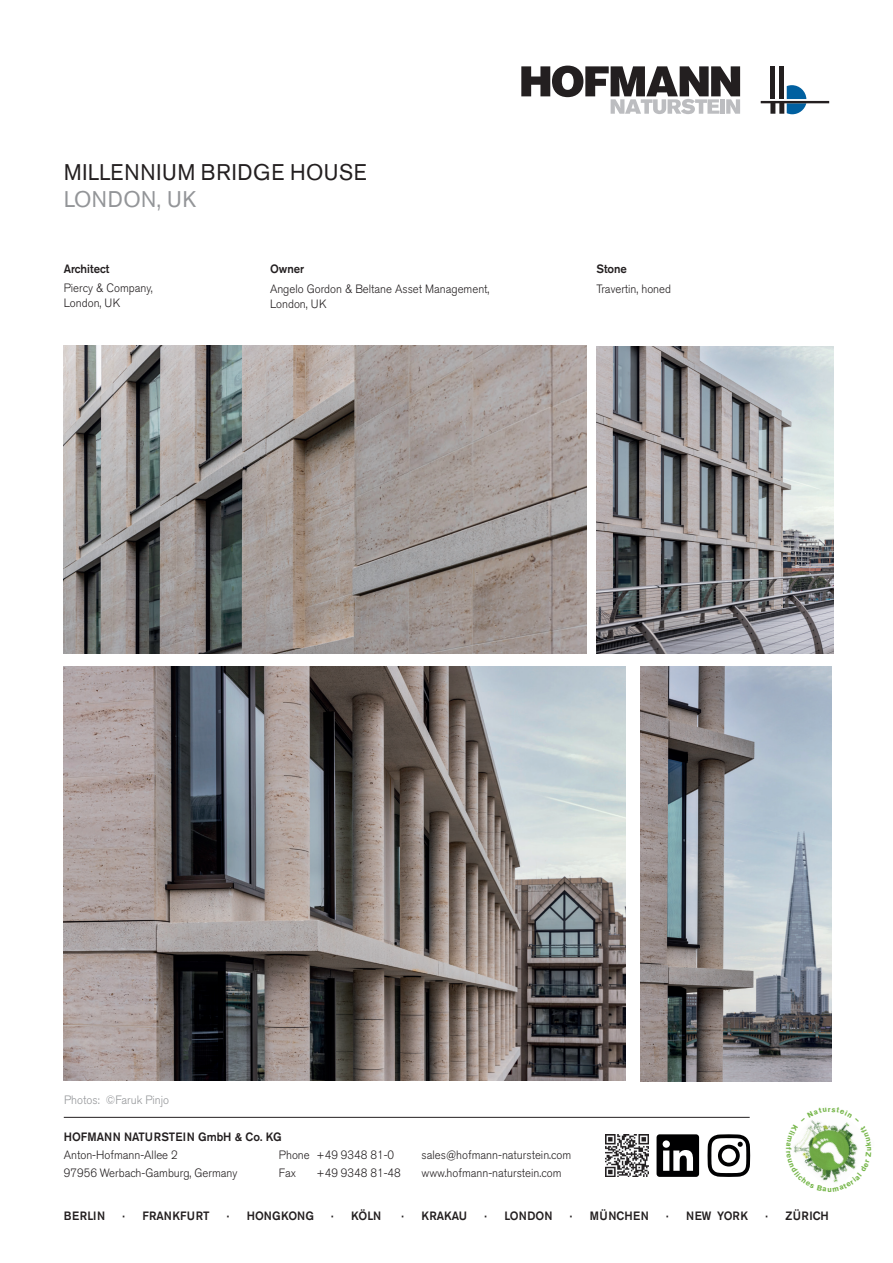
<style>
.page{position:relative;width:893px;height:1263px;background:#fff}
.page>*{position:absolute;margin:0;border:0;box-sizing:border-box;transform-origin:0 0}
.t1{font:22.5px "Akzidenz Grotesk BQ";letter-spacing:.04em;color:#231f20;scale:.95 1}
.t2{font:22.5px "Akzidenz Grotesk BQ";letter-spacing:.02em;color:#939598;scale:.95 1}
.t3{font:300 12px "Akzidenz Grotesk BQ";color:#231f20;scale:.95 1}
.t4{font:500 12px "Akzidenz Grotesk BQ";color:#231f20;scale:.95 1}
.t5{font:300 12px "Akzidenz Grotesk BQ";color:#939598;scale:.95 1}
.t6{font:500 12px "Akzidenz Grotesk BQ";letter-spacing:.02em;color:#231f20;scale:.95 1}
.t7{font:500 12px "Akzidenz Grotesk BQ";letter-spacing:.04em;color:#231f20;scale:.95 1}
.t8{font:700 7.5px "Akzidenz Grotesk BQ";color:#76b64a}
</style>
<div class="page">
<div style="left:770px;top:67px;width:5px;height:32px;background:#231f20"></div>
<div style="left:779px;top:67px;width:5px;height:32px;background:#231f20"></div>
<svg style="left:761px;top:85px;width:68px;height:29px"></svg>
<svg style="left:521px;top:66px;width:219px;height:48px"></svg>
<img style="left:606px;top:1134px;width:42px;height:43px">
<svg style="left:657px;top:1134px;width:42px;height:43px"></svg>
<svg style="left:708px;top:1134px;width:42px;height:43px"></svg>
<hr style="left:64px;top:1117px;width:686px;height:1px;background:#231f20">
<img style="left:64px;top:345px;width:522px;height:309px">
<img style="left:640px;top:666px;width:192px;height:416px">
<img style="left:596px;top:346px;width:237px;height:308px">
<img style="left:64px;top:666px;width:562px;height:414px">
<svg style="left:793px;top:1120px;width:65px;height:63px"></svg>
<p class="t1" style="left:64px;top:159px;width:320px">MILLENNIUM BRIDGE HOUSE</p>
<p class="t2" style="left:64px;top:186px;width:140px">LONDON, UK</p>
<p class="t4" style="left:64px;top:261px;width:50px">Architect</p>
<p class="t3" style="left:64px;top:281px;width:95px">Piercy &amp; Company,</p>
<p class="t3" style="left:64px;top:296px;width:61px">London, UK</p>
<p class="t4" style="left:270px;top:261px;width:37px">Owner</p>
<p class="t3" style="left:270px;top:282px;width:233px">Angelo Gordon &amp; Beltane Asset Management,</p>
<p class="t3" style="left:270px;top:297px;width:61px">London, UK</p>
<p class="t4" style="left:596px;top:261px;width:34px">Stone</p>
<p class="t3" style="left:596px;top:282px;width:80px">Travertin, honed</p>
<p class="t5" style="left:64px;top:1093px;width:112px">Photos: ©Faruk Pinjo</p>
<p class="t4" style="left:64px;top:1130px;width:231px">HOFMANN NATURSTEIN GmbH &amp; Co. KG</p>
<p class="t3" style="left:64px;top:1148px;width:122px">Anton-Hofmann-Allee 2</p>
<p class="t3" style="left:64px;top:1166px;width:184px">97956 Werbach-Gamburg, Germany</p>
<p class="t3" style="left:279px;top:1148px;width:123px">Phone +49 9348 81-0</p>
<p class="t3" style="left:279px;top:1166px;width:19px">Fax</p>
<p class="t3" style="left:316px;top:1166px;width:90px">+49 9348 81-48</p>
<p class="t3" style="left:422px;top:1148px;width:159px">sales@hofmann-naturstein.com</p>
<p class="t3" style="left:422px;top:1166px;width:149px">www.hofmann-naturstein.com</p>
<p class="t8" style="left:793px;top:1147px;width:4px;rotate:90deg">f</p>
<p class="t8" style="left:828px;top:1105px;width:4px">r</p>
<p class="t4" style="left:64px;top:1208px;width:45px">BERLIN</p>
<p class="t6" style="left:123px;top:1208px;width:93px">· FRANKFURT</p>
<p class="t4" style="left:227px;top:1208px;width:93px">· HONGKONG</p>
<p class="t4" style="left:331px;top:1208px;width:54px">· KÖLN</p>
<p class="t4" style="left:402px;top:1208px;width:71px">· KRAKAU</p>
<p class="t4" style="left:485px;top:1208px;width:73px">· LONDON</p>
<p class="t7" style="left:570px;top:1208px;width:84px">· MÜNCHEN</p>
<p class="t4" style="left:666px;top:1208px;width:88px">· NEW YORK</p>
<p class="t4" style="left:765px;top:1208px;width:68px">· ZÜRICH</p>
</div>
